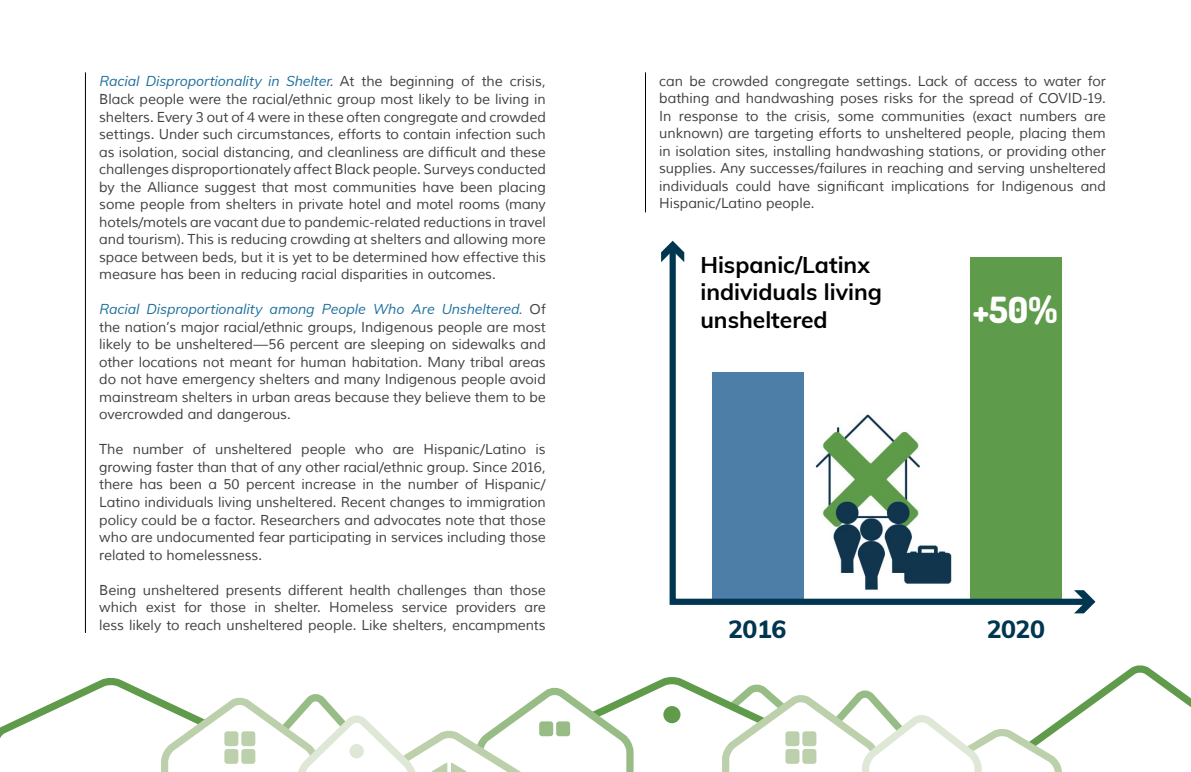
<style>
.page{position:relative;width:1191px;height:772px;background:#fff}
.page>*{position:absolute;margin:0;border:0;box-sizing:border-box;transform-origin:0 0}
.t1{font:800 36px "Dosis";color:#fff}
.t2{font:800 24.8px "Muli";letter-spacing:-.02em;color:#00364f}
.t3{font:700 22.8px/27.3px "Muli";color:#010101}
.t4{font:14px/17.5px "Muli";letter-spacing:-.005em;color:#414042;text-align:justify}
.s1{font-style:italic;color:#1d6f9d}
.s2{font-style:italic}
</style>
<div class="page">
<svg style="left:0;top:665px;width:1191px;height:106px"></svg>
<svg style="left:447px;top:758px;width:4px;height:13px"></svg>
<svg style="left:669px;top:252px;width:393px;height:353px"></svg>
<svg style="left:1010px;top:589px;width:86px;height:25px"></svg>
<svg style="left:661px;top:240px;width:23px;height:22px"></svg>
<hr style="left:85px;top:72px;width:1px;height:560px;background:#000">
<hr style="left:645px;top:72px;width:1px;height:140px;background:#000">
<p class="t4" style="left:99px;top:73px;width:448px"><span class="s1">Racial Disproportionality in Shelter</span><span class="s2">.</span> At the beginning of the crisis, Black people were the racial/ethnic group most likely to be living in shelters. Every 3 out of 4 were in these often congregate and crowded settings. Under such circumstances, efforts to contain infection such as isolation, social distancing, and cleanliness are difficult and these challenges disproportionately affect Black people. Surveys conducted by the Alliance suggest that most communities have been placing some people from shelters in private hotel and motel rooms (many hotels/motels are vacant due to pandemic-related reductions in travel and tourism). This is reducing crowding at shelters and allowing more space between beds, but it is yet to be determined how effective this measure has been in reducing racial disparities in outcomes.</p>
<p class="t4" style="left:99px;top:301px;width:448px"><span class="s1">Racial Disproportionality among People Who Are Unsheltered.</span> Of the nation’s major racial/ethnic groups, Indigenous people are most likely to be unsheltered—56 percent are sleeping on sidewalks and other locations not meant for human habitation. Many tribal areas do not have emergency shelters and many Indigenous people avoid mainstream shelters in urban areas because they believe them to be overcrowded and dangerous.</p>
<p class="t4" style="left:99px;top:441px;width:448px">The number of unsheltered people who are Hispanic/Latino is growing faster than that of any other racial/ethnic group. Since 2016, there has been a 50 percent increase in the number of Hispanic/ Latino individuals living unsheltered. Recent changes to immigration policy could be a factor. Researchers and advocates note that those who are undocumented fear participating in services including those related to homelessness.</p>
<p class="t4" style="left:99px;top:581px;width:448px">Being unsheltered presents different health challenges than those which exist for those in shelter. Homeless service providers are less likely to reach unsheltered people. Like shelters, encampments</p>
<p class="t4" style="left:659px;top:72px;width:448px">can be crowded congregate settings. Lack of access to water for bathing and handwashing poses risks for the spread of COVID-19.<br>In response to the crisis, some communities (exact numbers are unknown) are targeting efforts to unsheltered people, placing them in isolation sites, installing handwashing stations, or providing other supplies. Any successes/failures in reaching and serving unsheltered individuals could have significant implications for Indigenous and Hispanic/Latino people.</p>
<h3 class="t3" style="left:700px;top:250px;width:183px">Hispanic/Latinx individuals living unsheltered</h3>
<h1 class="t1" style="left:972px;top:286px;width:86px">+50%</h1>
<h2 class="t2" style="left:728px;top:610px;width:60px">2016</h2>
<h2 class="t2" style="left:986px;top:610px;width:60px">2020</h2>
</div>
